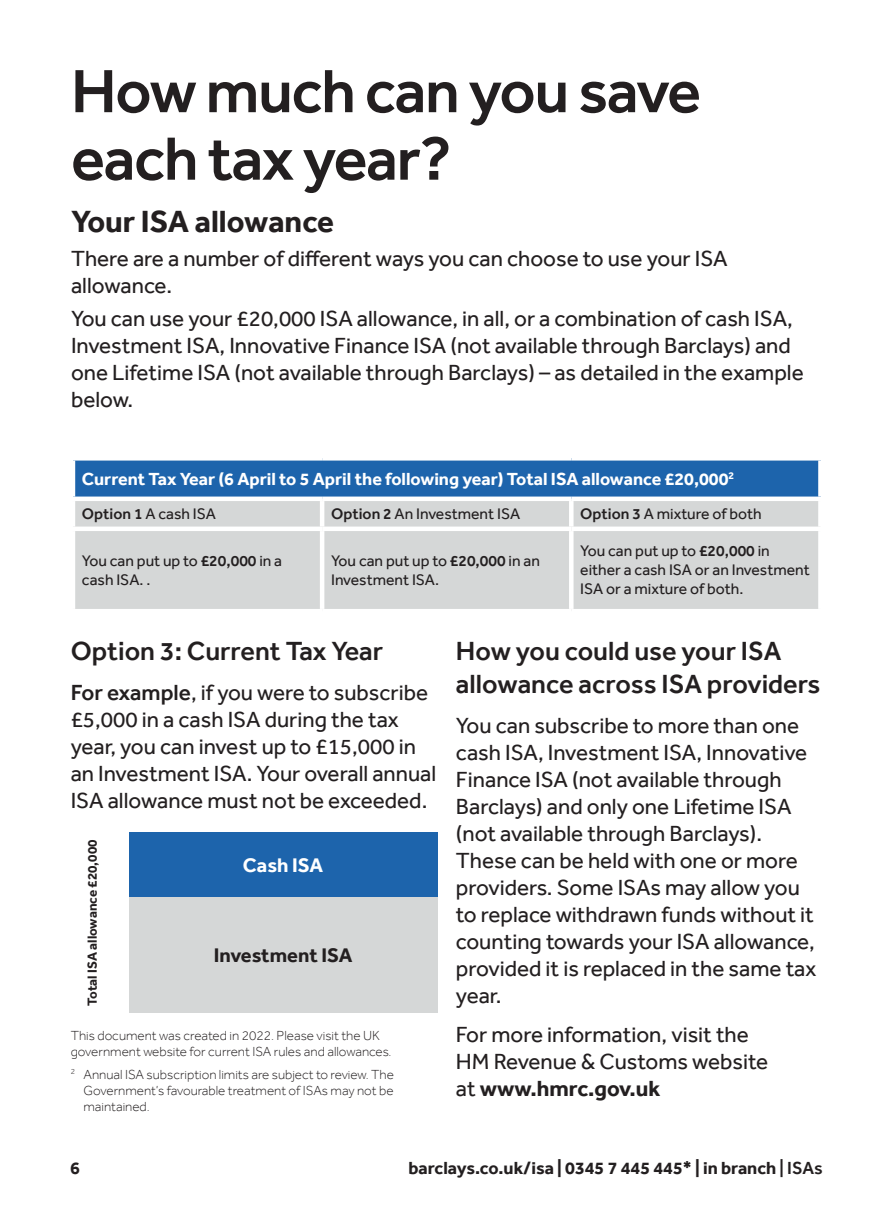
<style>
.page{position:relative;width:893px;height:1212px;background:#fff}
.page>*{position:absolute;margin:0;border:0;box-sizing:border-box;transform-origin:0 0}
.t1{font:500 63px/67.5px "Barclays Effra";letter-spacing:-.02em;color:#231f20}
.t2{font:700 31.5px "Barclays Effra";color:#231f20}
.t3{font:500 27px/32.4px "Barclays Effra";color:#231f20}
.t4{font:22.5px/27px "Barclays Effra";color:#231f20}
.t5{font:700 20.25px "Barclays Effra";color:#231f20}
.t6{font:700 20.25px "Barclays Effra";color:#fff}
.t7{font:700 18px "Barclays Effra";color:#fff}
.t8{font:700 18px "Barclays Effra";color:#231f20}
.t9{font:15.75px/18.9px "Barclays Effra";color:#231f20}
.t10{font:300 13.5px/16.2px "Barclays Effra";color:#231f20}
.t11{font:700 13.5px "Barclays Effra";color:#231f20}
.s1{font-weight:500}
.s2{font-weight:700}
</style>
<div class="page">
<div style="left:73px;top:458px;width:747px;height:41px;background:#1d64ac"></div>
<div style="left:75px;top:501px;width:743px;height:108px;background:#d5d7d7"></div>
<hr style="left:71px;top:456px;width:251px;height:4px;background:#fff">
<hr style="left:71px;top:460px;width:4px;height:36px;background:#fff">
<hr style="left:322px;top:456px;width:249px;height:4px;background:#fff">
<hr style="left:571px;top:456px;width:252px;height:4px;background:#fff">
<div style="left:818px;top:460px;width:5px;height:36px;background:#fff"></div>
<div style="left:71px;top:496px;width:251px;height:5px;background:#fff"></div>
<div style="left:322px;top:496px;width:249px;height:5px;background:#fff"></div>
<hr style="left:320px;top:501px;width:4px;height:25px;background:#fff">
<div style="left:571px;top:496px;width:252px;height:5px;background:#fff"></div>
<hr style="left:569px;top:501px;width:4px;height:25px;background:#fff">
<div style="left:71px;top:526px;width:251px;height:5px;background:#fff"></div>
<div style="left:322px;top:526px;width:249px;height:5px;background:#fff"></div>
<hr style="left:320px;top:531px;width:4px;height:78px;background:#fff">
<div style="left:571px;top:526px;width:252px;height:5px;background:#fff"></div>
<hr style="left:569px;top:531px;width:4px;height:78px;background:#fff">
<div style="left:129px;top:832px;width:308px;height:65px;background:#1d64ac"></div>
<div style="left:129px;top:897px;width:308px;height:116px;background:#d5d7d7"></div>
<h1 class="t1" style="left:71px;top:57px;width:631px">How much can you save each tax year?</h1>
<h2 class="t2" style="left:71px;top:203px;width:265px">Your ISA allowance</h2>
<p class="t4" style="left:71px;top:244px;width:658px">There are a number of different ways you can choose to use your ISA allowance.</p>
<p class="t4" style="left:71px;top:305px;width:734px">You can use your £20,000 ISA allowance, in all, or a combination of cash ISA, Investment ISA, Innovative Finance ISA (not available through Barclays) and one Lifetime ISA (not available through Barclays) – as detailed in the example below.</p>
<p class="t7" style="left:82px;top:468px;width:654px">Current Tax Year (6 April to 5 April the following year) Total ISA allowance £20,000<sup>2</sup></p>
<p class="t9" style="left:82px;top:504px;width:136px"><span class="s1">Option 1</span> A cash ISA</p>
<p class="t9" style="left:331px;top:504px;width:191px"><span class="s1">Option 2</span> An Investment ISA</p>
<p class="t9" style="left:580px;top:504px;width:183px"><span class="s1">Option 3</span> A mixture of both</p>
<p class="t9" style="left:82px;top:551px;width:202px">You can put up to <span class="s1">£20,000</span> in a cash ISA. .</p>
<p class="t9" style="left:331px;top:551px;width:210px">You can put up to <span class="s1">£20,000</span> in an<br>Investment ISA.</p>
<p class="t9" style="left:580px;top:541px;width:231px">You can put up to <span class="s1">£20,000</span> in either a cash ISA or an Investment<br>ISA or a mixture of both.</p>
<p class="t3" style="left:71px;top:635px;width:314px">Option 3: Current Tax Year</p>
<p class="t4" style="left:71px;top:679px;width:367px"><span class="s1">For example</span>, if you were to subscribe £5,000 in a cash ISA during the tax year, you can invest up to £15,000 in an Investment ISA. Your overall annual ISA allowance must not be exceeded.</p>
<p class="t11" style="left:84px;top:1006px;width:168px;rotate:-90deg">Total ISA allowance £20,000</p>
<p class="t6" style="left:243px;top:853px;width:82px">Cash ISA</p>
<p class="t5" style="left:214px;top:943px;width:140px">Investment ISA</p>
<p class="t10" style="left:71px;top:1027px;width:322px">This document was created in 2022. Please visit the UK government website for current ISA rules and allowances.</p>
<p class="t10" style="left:83px;top:1066px;width:312px;text-align:justify;text-indent:-13px"><sup>2</sup> Annual ISA subscription limits are subject to review. The Government’s favourable treatment of ISAs may not be maintained.</p>
<p class="t3" style="left:456px;top:635px;width:366px">How you could use your ISA allowance across ISA providers</p>
<p class="t4" style="left:456px;top:711px;width:362px">You can subscribe to more than one cash ISA, Investment ISA, Innovative<br>Finance ISA (not available through<br>Barclays) and only one Lifetime ISA (not available through Barclays).<br>These can be held with one or more providers. Some ISAs may allow you to replace withdrawn funds without it counting towards your ISA allowance, provided it is replaced in the same tax year.</p>
<p class="t4" style="left:456px;top:1021px;width:314px">For more information, visit the<br>HM Revenue &amp; Customs website at <span class="s2">www.hmrc.gov.uk</span></p>
<p class="t8" style="left:70px;top:1157px;width:11px">6</p>
<p class="t8" style="left:408px;top:1157px;width:416px">barclays.co.uk/isa | 0345 7 445 445* | in branch <span class="s1">| ISAs</span></p>
</div>
